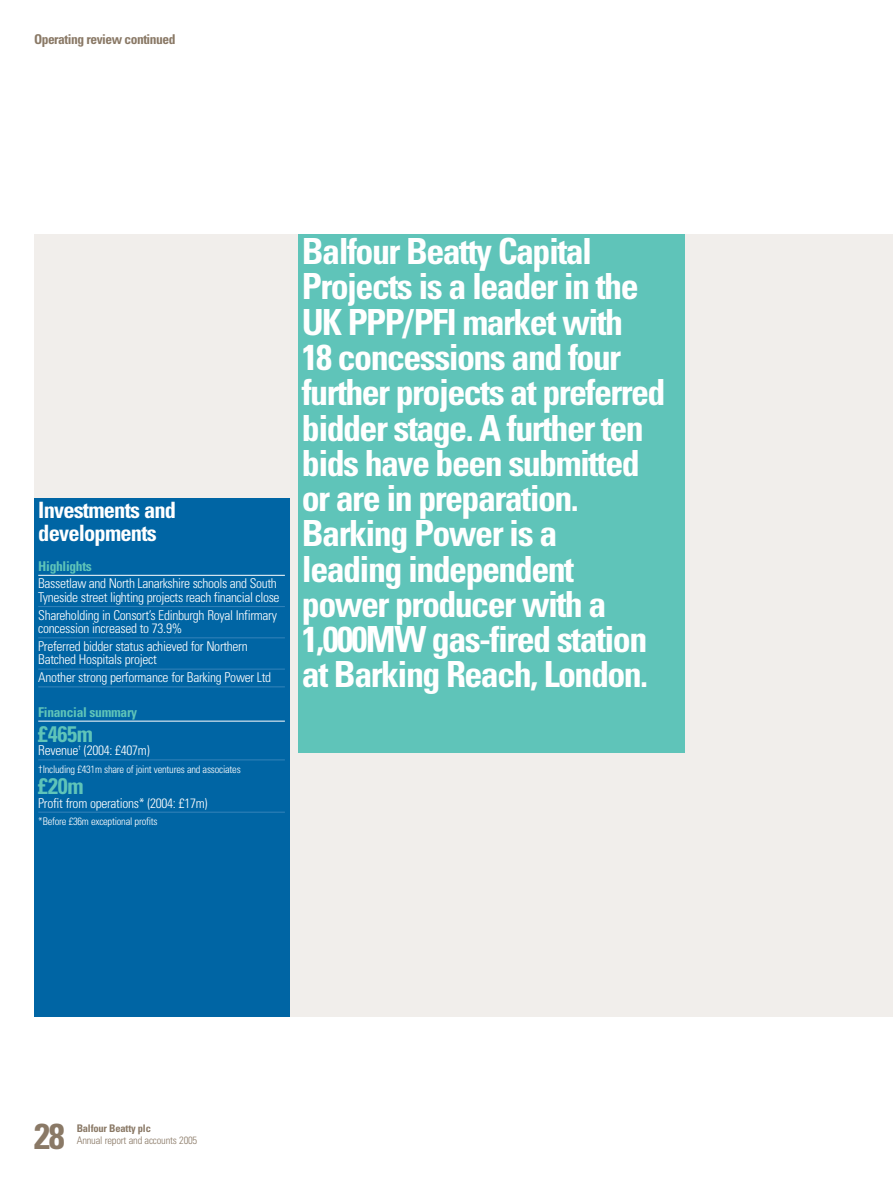
<style>
.page{position:relative;width:893px;height:1191px;background:#fff}
.page>*{position:absolute;margin:0;border:0;box-sizing:border-box;transform-origin:0 0}
.t1{font:700 condensed 36px/35.2px "Univers";letter-spacing:-.045em;color:#fff}
.t2{font:700 condensed 36px "Univers";color:#8a7966}
.t3{font:700 condensed 22.5px/22.5px "Univers";letter-spacing:-.035em;color:#fff}
.t4{font:700 condensed 22.5px "Univers";letter-spacing:-.02em;color:#5fc4b9}
.t5{font:300 condensed 13.5px/13.5px "Univers";letter-spacing:-.02em;color:#fff}
.t6{font:700 condensed 13.5px "Univers";letter-spacing:-.02em;color:#5fc4b9}
.t7{font:700 condensed 13.5px "Univers";letter-spacing:-.035em;color:#8a7966}
.t8{font:300 condensed 10.5px "Univers";letter-spacing:-.02em;color:#fff}
.t9{font:300 condensed 10.5px "Univers";letter-spacing:-.02em;color:#8a7966}
.t10{font:700 condensed 10.5px "Univers";letter-spacing:-.02em;color:#8a7966}
</style>
<div class="page">
<div style="left:34px;top:234px;width:859px;height:782px;background:#f1eeeb"></div>
<div style="left:34px;top:497px;width:255px;height:519px;background:#0065a4"></div>
<hr style="left:38px;top:575px;width:247px;height:1px;background:#fff">
<hr style="left:38px;top:606px;width:247px;height:1px;background:#3583ba">
<hr style="left:38px;top:637px;width:247px;height:1px;background:#3583ba">
<hr style="left:38px;top:668px;width:247px;height:1px;background:#3583ba">
<hr style="left:38px;top:686px;width:247px;height:1px;background:#3583ba">
<hr style="left:38px;top:720px;width:247px;height:1px;background:#fff">
<hr style="left:38px;top:759px;width:247px;height:1px;background:#3583ba">
<hr style="left:38px;top:811px;width:247px;height:1px;background:#3583ba">
<div style="left:298px;top:234px;width:387px;height:519px;background:#5fc4b9"></div>
<p class="t7" style="left:34px;top:34px;width:143px">Operating review continued</p>
<h2 class="t3" style="left:38px;top:501px;width:139px">Investments and developments</h2>
<p class="t6" style="left:38px;top:561px;width:55px">Highlights</p>
<p class="t5" style="left:38px;top:578px;width:243px">Bassetlaw and North Lanarkshire schools and South<br>Tyneside street lighting projects reach financial close</p>
<p class="t5" style="left:38px;top:609px;width:240px">Shareholding in Consort’s Edinburgh Royal Infirmary concession increased to 73.9%</p>
<p class="t5" style="left:38px;top:640px;width:211px">Preferred bidder status achieved for Northern<br>Batched Hospitals project</p>
<p class="t5" style="left:38px;top:672px;width:234px">Another strong performance for Barking Power Ltd</p>
<p class="t6" style="left:38px;top:706px;width:101px">Financial summary</p>
<h2 class="t4" style="left:38px;top:725px;width:56px">£465m</h2>
<p class="t5" style="left:38px;top:745px;width:113px">Revenue<sup>†</sup> (2004: £407m)</p>
<p class="t8" style="left:38px;top:765px;width:204px">†Including £431m share of joint ventures and associates</p>
<h2 class="t4" style="left:38px;top:777px;width:47px">£20m</h2>
<p class="t5" style="left:38px;top:797px;width:171px">Profit from operations* (2004: £17m)</p>
<p class="t8" style="left:38px;top:817px;width:121px">*Before £36m exceptional profits</p>
<p class="t1" style="left:302px;top:237px;width:365px">Balfour Beatty Capital<br>Projects is a leader in the<br>UK PPP/PFI market with<br>18 concessions and four further projects at preferred bidder stage. A further ten bids have been submitted or are in preparation.<br>Barking Power is a leading independent power producer with a<br>1,000MW gas-fired station at Barking Reach, London.</p>
<h1 class="t2" style="left:34px;top:1123px;width:32px">28</h1>
<p class="t10" style="left:77px;top:1124px;width:76px">Balfour Beatty plc</p>
<p class="t9" style="left:77px;top:1136px;width:122px">Annual report and accounts 2005</p>
</div>
